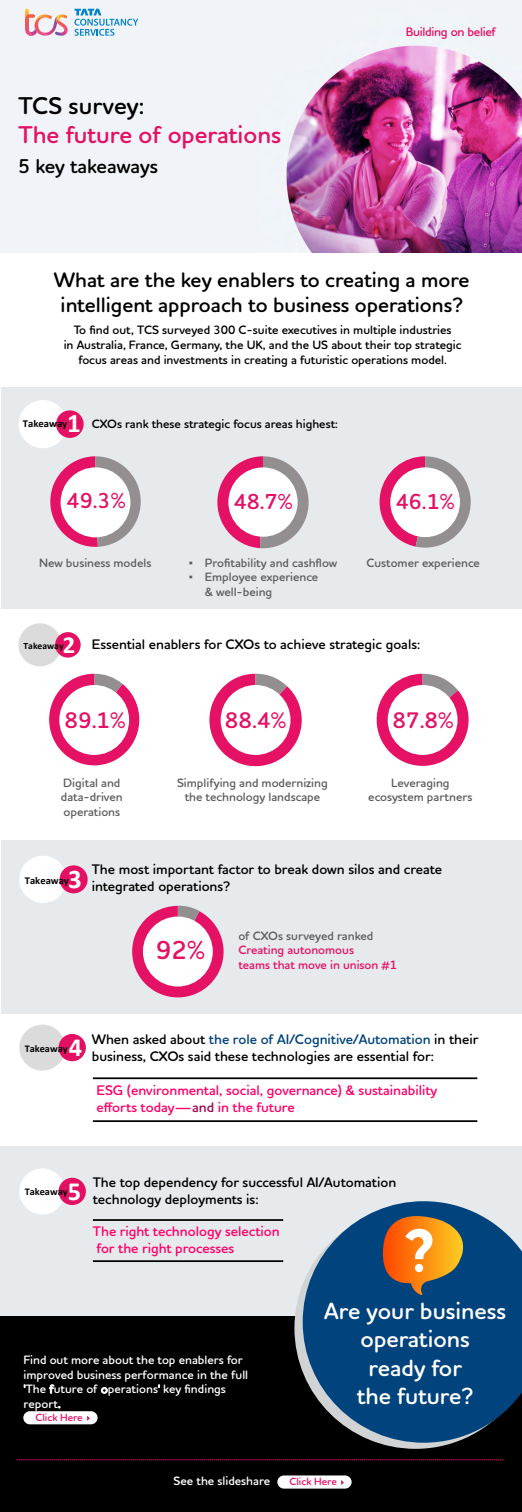
<style>
.page{position:relative;width:522px;height:1512px;background:#fff}
.page>*{position:absolute;margin:0;border:0;box-sizing:border-box;transform-origin:0 0}
.t1{font:700 26.95px "Calibri";color:#fff}
.t2{font:600 26.25px "Houschka Rounded Alt";color:#e41165}
.t3{font:700 26.25px "Calibri";color:#fff}
.t4{font:700 24.59px "Calibri";color:#fff}
.t5{font:600 24.5px "Houschka Rounded Alt";color:#e41165}
.t6{font:600 24.5px "Houschka Rounded Alt";color:#020001}
.t7{font:600 23.62px/28.3px "Houschka Rounded Alt";color:#fff;text-align:center}
.t8{font:600 22.75px "Houschka Rounded Alt";color:#e41165}
.t9{font:600 21.88px "Houschka Rounded Alt";color:#e41165}
.t10{font:600 21px/25.2px "Houschka Rounded Alt";color:#000;text-align:center}
.t11{font:600 20.12px "Houschka Rounded Alt";color:#000}
.t12{font:600 14px/16.8px "Houschka Rounded Alt";color:#000}
.t13{font:600 14px/16.8px "Houschka Rounded Alt";color:#ff0068}
.t14{font:600 12.51px "Houschka Rounded Alt";letter-spacing:-.025em;color:#e41165}
.t15{font:600 12.25px/14.7px "Houschka Rounded Alt";color:#000;text-align:center}
.t16{font:600 12.25px/14.6px "Houschka Rounded Alt";color:#5e5e5e}
.t17{font:600 12.25px/14.7px "Houschka Rounded Alt";color:#fff}
.t18{font:600 12.25px/14.6px "Houschka Rounded Alt";color:#e41165}
.t19{font:700 10.67px "Calibri";letter-spacing:-.005em;color:#000}
.t20{font:600 10.5px "Houschka Rounded Alt";color:#e41165}
.t21{font:700 10.5px "Calibri";color:#000}
.t22{font:700 10.24px "Calibri";color:#000}
.t23{font:700 9.54px "Calibri";color:#000}
.s1{font-family:"Times New Roman";font-weight:400}
.s2{color:#00437d}
.s3{color:#a0074d}
</style>
<div class="page">
<div style="left:0;top:1146px;width:521px;height:170px;background:#e6eaed"></div>
<svg style="left:376px;top:674px;width:93px;height:92px"></svg>
<div style="left:387px;top:685px;width:70px;height:70px;background:#fff;border-radius:50%"></div>
<svg style="left:209px;top:674px;width:93px;height:93px"></svg>
<div style="left:220px;top:685px;width:70px;height:70px;background:#fff;border-radius:50%"></div>
<svg style="left:49px;top:674px;width:91px;height:92px"></svg>
<div style="left:59px;top:685px;width:70px;height:70px;background:#fff;border-radius:50%"></div>
<img style="left:0;top:0;width:521px;height:253px">
<div style="left:1px;top:388px;width:520px;height:221px;background:#e6eaed"></div>
<svg style="left:50px;top:456px;width:90px;height:91px"></svg>
<div style="left:60px;top:467px;width:70px;height:70px;background:#fff;border-radius:50%"></div>
<svg style="left:217px;top:456px;width:91px;height:92px"></svg>
<div style="left:228px;top:467px;width:69px;height:70px;background:#fff;border-radius:50%"></div>
<svg style="left:379px;top:456px;width:91px;height:92px"></svg>
<div style="left:390px;top:467px;width:69px;height:70px;background:#fff;border-radius:50%"></div>
<hr style="left:93px;top:1219px;width:190px;height:2px;background:#000">
<hr style="left:93px;top:1260px;width:190px;height:2px;background:#000">
<div style="left:0;top:1316px;width:521px;height:196px;background:#000"></div>
<svg style="left:294px;top:1287px;width:159px;height:162px"></svg>
<svg style="left:302px;top:1201px;width:219px;height:242px;fill:#00437d"></svg>
<svg style="left:382px;top:1216px;width:82px;height:80px;background:#ac7842"></svg>
<div style="left:23px;top:1411px;width:74px;height:13px;background:#fff;border-radius:7px"></div>
<svg style="left:17px;top:1459px;width:486px;height:1px"></svg>
<div style="left:277px;top:1475px;width:74px;height:14px;background:#fff;border-radius:7px"></div>
<svg style="left:74px;top:9px;width:64px;height:27px"></svg>
<svg style="left:25px;top:9px;width:43px;height:27px"></svg>
<div style="left:19px;top:400px;width:48px;height:48px;background:#fff;border-radius:50%"></div>
<div style="left:56px;top:410px;width:27px;height:28px;background:#e41064;border-radius:50%"></div>
<hr style="left:93px;top:1077px;width:383px;height:2px;background:#000">
<hr style="left:93px;top:1120px;width:383px;height:2px;background:#000">
<div style="left:18px;top:623px;width:43px;height:43px;background:#dbdbdb;border-radius:50%"></div>
<div style="left:55px;top:632px;width:25px;height:26px;background:#e41064;border-radius:50%"></div>
<div style="left:19px;top:1025px;width:46px;height:46px;background:#dbdbdb;border-radius:50%"></div>
<div style="left:58px;top:1034px;width:28px;height:27px;background:#e41064;border-radius:50%"></div>
<div style="left:1px;top:840px;width:520px;height:173px;background:#e6eaed"></div>
<div style="left:19px;top:856px;width:47px;height:47px;background:#fff;border-radius:50%"></div>
<div style="left:60px;top:865px;width:28px;height:28px;background:#e41064;border-radius:50%"></div>
<svg style="left:132px;top:906px;width:92px;height:92px"></svg>
<div style="left:143px;top:917px;width:69px;height:70px;background:#fff;border-radius:50%"></div>
<div style="left:19px;top:1168px;width:46px;height:46px;background:#fff;border-radius:50%"></div>
<div style="left:58px;top:1178px;width:28px;height:27px;background:#e41064;border-radius:50%"></div>
<h3 class="t6" style="left:19px;top:89px;width:127px">TCS survey:</h3>
<h3 class="t5" style="left:19px;top:119px;width:264px">The future of operations</h3>
<h3 class="t11" style="left:18px;top:153px;width:141px">5 key takeaways</h3>
<p class="t14" style="left:405px;top:23px;width:92px">Building on belief</p>
<h3 class="t10" style="left:54px;top:267px;width:416px">What are the key enablers to creating a more intelligent approach to business operations?</h3>
<p class="t15" style="left:64px;top:323px;width:399px">To find out, TCS surveyed 300 C-suite executives in multiple industries<br>in Australia, France, Germany, the UK, and the US about their top strategic focus areas and investments in creating a futuristic operations model.</p>
<p class="t19" style="left:23px;top:416px;width:46px">Takeaway</p>
<h1 class="t1" style="left:67px;top:404px;width:15px">1</h1>
<p class="t15" style="left:92px;top:416px;width:247px">CXOs rank these strategic focus areas highest:</p>
<h3 class="t9" style="left:67px;top:486px;width:60px">49.3%</h3>
<p class="t16" style="left:39px;top:555px;width:114px">New business models</p>
<h3 class="t9" style="left:233px;top:487px;width:60px">48.7%</h3>
<h3 class="t9" style="left:395px;top:487px;width:60px">46.1%</h3>
<p class="t16" style="left:189px;top:555px;width:150px"><span class="s1">▪</span> Profitability and cashflow</p>
<p class="t16" style="left:204px;top:570px;width:115px;text-indent:-16px"><span class="s1">▪</span> Employee experience &amp; well-being</p>
<p class="t16" style="left:366px;top:555px;width:115px">Customer experience</p>
<p class="t23" style="left:23px;top:639px;width:41px">Takeaway</p>
<h3 class="t4" style="left:63px;top:627px;width:14px">2</h3>
<p class="t12" style="left:92px;top:635px;width:329px">Essential enablers for CXOs to achieve strategic goals:</p>
<h3 class="t8" style="left:64px;top:705px;width:63px">89.1%</h3>
<h3 class="t8" style="left:225px;top:705px;width:63px">88.4%</h3>
<h3 class="t8" style="left:392px;top:705px;width:63px">87.8%</h3>
<p class="t16" style="left:61px;top:775px;width:63px">Digital and data-driven operations</p>
<p class="t16" style="left:177px;top:775px;width:152px;text-align:center">Simplifying and modernizing the technology landscape</p>
<p class="t16" style="left:368px;top:775px;width:106px;text-align:center">Leveraging ecosystem partners</p>
<p class="t12" style="left:68px;top:861px;width:375px;text-indent:24px">The most important factor to break down silos and create<br><sup>3</sup> integrated operations?</p>
<p class="t21" style="left:25px;top:873px;width:45px">Takeaway</p>
<h2 class="t2" style="left:155px;top:933px;width:51px">92%</h2>
<p class="t16" style="left:238px;top:928px;width:136px">of CXOs surveyed ranked</p>
<p class="t18" style="left:238px;top:943px;width:160px">Creating autonomous<br>teams that move in unison #1</p>
<p class="t22" style="left:25px;top:1041px;width:44px">Takeaway</p>
<h2 class="t3" style="left:69px;top:1029px;width:15px">4</h2>
<p class="t12" style="left:92px;top:1030px;width:387px">When asked about <span class="s2">the role of AI/Cognitive/Automation</span> in their business, CXOs said these technologies are essential for:</p>
<p class="t13" style="left:96px;top:1082px;width:342px">ESG (environmental, social, governance) &amp; sustainability efforts today—<span class="s3">and</span> in the future</p>
<p class="t22" style="left:25px;top:1185px;width:44px">Takeaway</p>
<h2 class="t3" style="left:68px;top:1172px;width:15px">5</h2>
<p class="t12" style="left:93px;top:1174px;width:304px">The top dependency for successful AI/Automation technology deployments is:</p>
<p class="t13" style="left:93px;top:1223px;width:188px">The right technology selection for the right processes</p>
<p class="t17" style="left:24px;top:1352px;width:226px">Find out more about the top enablers for improved business performance in the full 'The future of operations' key findings report.</p>
<p class="t20" style="left:35px;top:1411px;width:49px">Click Here</p>
<h3 class="t7" style="left:324px;top:1297px;width:183px">Are your business operations<br>ready for<br>the future?</h3>
<p class="t17" style="left:173px;top:1474px;width:98px">See the slideshare</p>
<p class="t20" style="left:289px;top:1475px;width:49px">Click Here</p>
</div>
